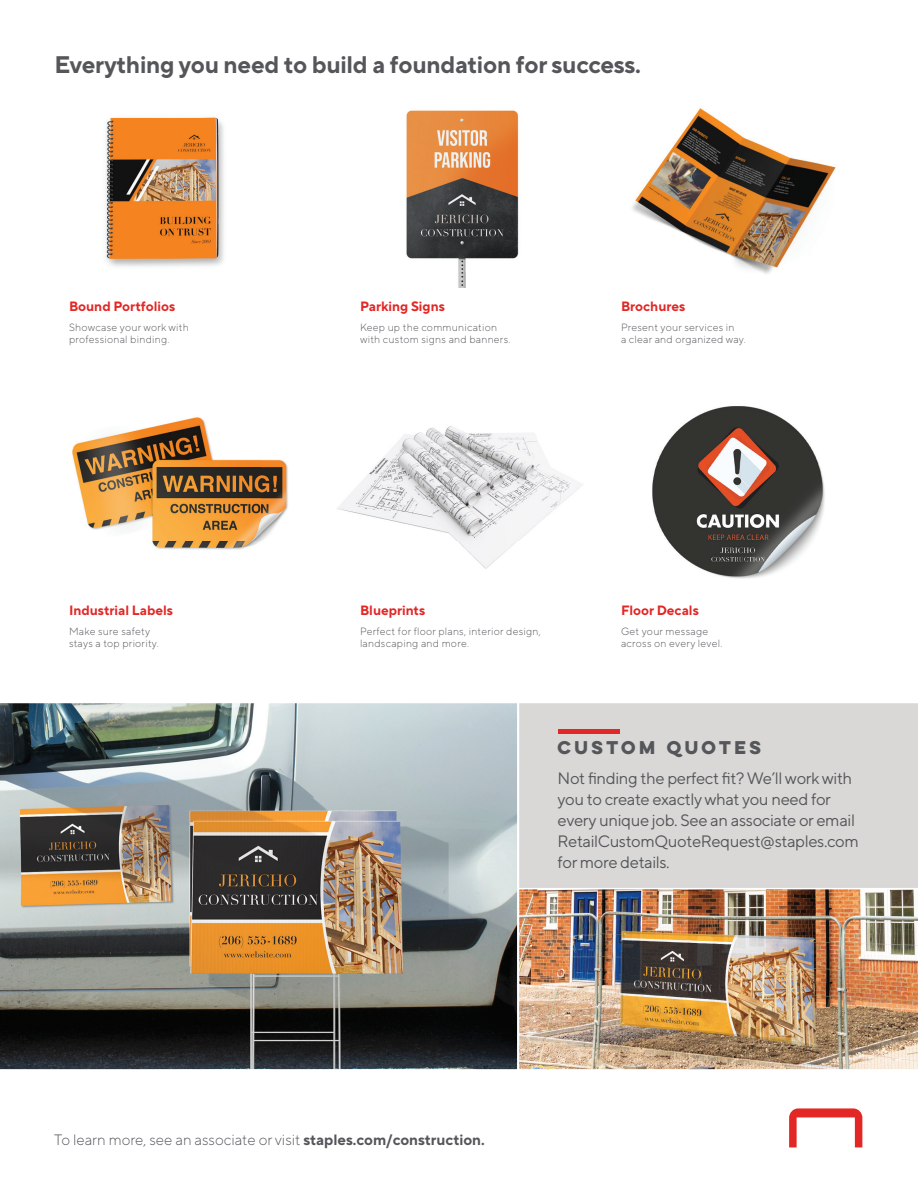
<style>
.page{position:relative;width:918px;height:1188px;background:#fff}
.page>*{position:absolute;margin:0;border:0;box-sizing:border-box;transform-origin:0 0}
.t1{font:700 24px "Staples Norms Pro";letter-spacing:-.01em;color:#54565a}
.t2{font:16.5px/21px "Staples Norms Pro";letter-spacing:-.02em;color:#54565a}
.t3{font:700 16.5px "Staples Lulo Clean One";letter-spacing:-.02em;color:#54565a}
.t4{font:300 15px "Staples Norms Pro";color:#54565a}
.t5{font:700 13.5px "Staples Norms Pro";color:#e22725}
.t6{font:300 10.5px/12.6px "Staples Norms Pro";letter-spacing:.025em;color:#54565a}
.s1{font-weight:700}
</style>
<div class="page">
<div style="left:519px;top:703px;width:399px;height:185px;background:#d9d8d6"></div>
<img style="left:0;top:703px;width:518px;height:367px">
<img style="left:519px;top:889px;width:399px;height:181px">
<img style="left:652px;top:406px;width:173px;height:173px">
<img style="left:72px;top:417px;width:216px;height:133px">
<img style="left:632px;top:108px;width:204px;height:166px">
<img style="left:406px;top:110px;width:113px;height:177px">
<img style="left:105px;top:117px;width:119px;height:150px">
<svg style="left:789px;top:1108px;width:73px;height:39px"></svg>
<img style="left:337px;top:426px;width:246px;height:143px">
<div style="left:558px;top:729px;width:62px;height:5px;background:#e22725"></div>
<h1 class="t1" style="left:54px;top:47px;width:588px">Everything you need to build a foundation for success.</h1>
<p class="t5" style="left:69px;top:297px;width:108px">Bound Portfolios</p>
<p class="t6" style="left:69px;top:320px;width:121px">Showcase your work with professional binding.</p>
<p class="t5" style="left:69px;top:601px;width:106px">Industrial Labels</p>
<p class="t6" style="left:69px;top:624px;width:91px">Make sure safety stays a top priority.</p>
<p class="t5" style="left:360px;top:297px;width:86px">Parking Signs</p>
<p class="t6" style="left:360px;top:320px;width:152px">Keep up the communication with custom signs and banners.</p>
<p class="t5" style="left:621px;top:297px;width:66px">Brochures</p>
<p class="t6" style="left:621px;top:320px;width:126px">Present your services in<br>a clear and organized way.</p>
<p class="t5" style="left:360px;top:601px;width:67px">Blueprints</p>
<p class="t6" style="left:360px;top:624px;width:182px">Perfect for floor plans, interior design, landscaping and more.</p>
<p class="t5" style="left:621px;top:601px;width:79px">Floor Decals</p>
<p class="t6" style="left:621px;top:624px;width:103px">Get your message across on every level.</p>
<h2 class="t3" style="left:558px;top:735px;width:209px">CUSTOM QUOTES</h2>
<h2 class="t2" style="left:558px;top:767px;width:303px">Not finding the perfect fit? We’ll work with you to create exactly what you need for every unique job. See an associate or email RetailCustomQuoteRequest@staples.com for more details.</h2>
<h3 class="t4" style="left:54px;top:1129px;width:432px">To learn more, see an associate or visit <span class="s1">staples.com/construction.</span></h3>
</div>
